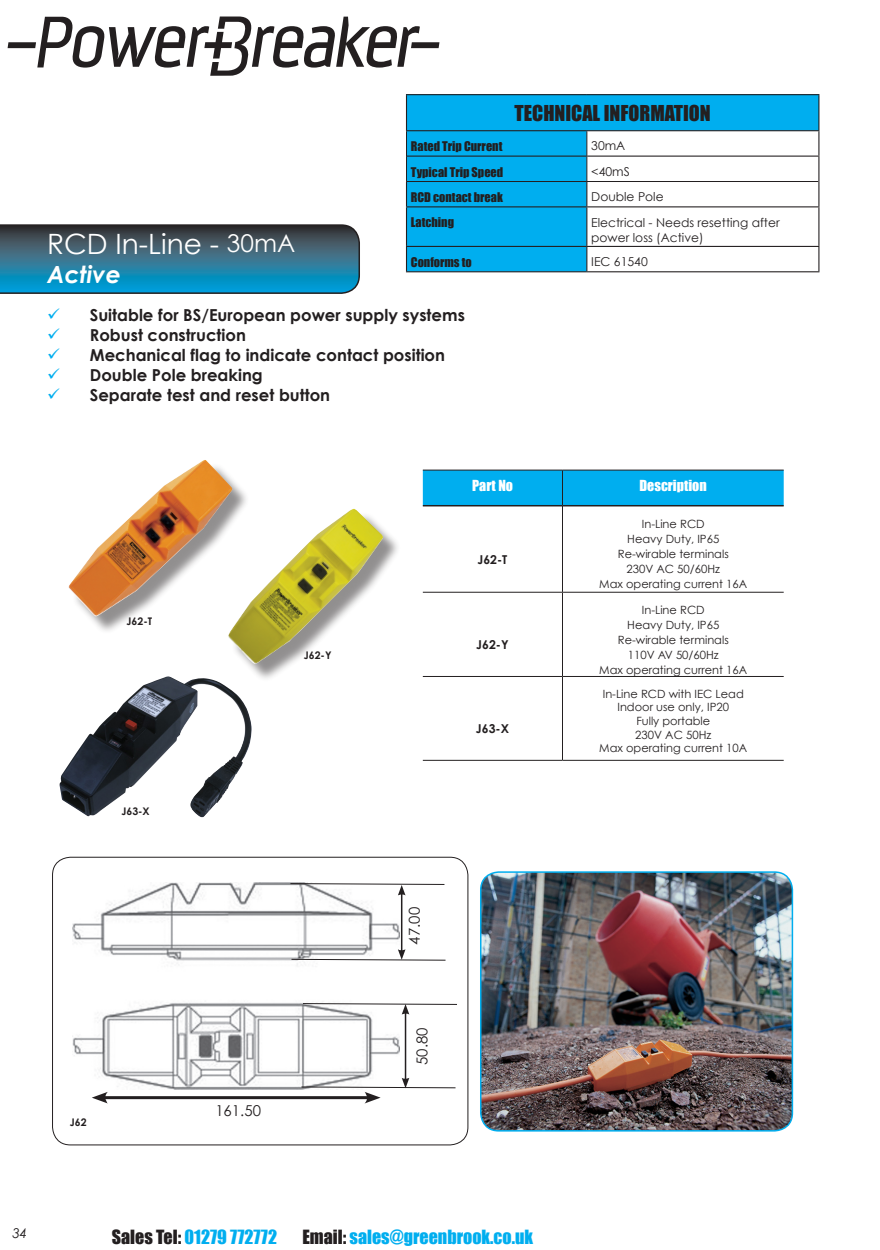
<style>
.page{position:relative;width:880px;height:1250px;background:#fff}
.page>*{position:absolute;margin:0;border:0;box-sizing:border-box;transform-origin:0 0}
.t1{font:28.05px "Century Gothic";color:#fff}
.t2{font:italic 700 23.55px "Century Gothic";color:#fff}
.t3{font:20.1px "Impact";color:#231f20}
.t4{font:18px "Impact";color:#00aeef}
.t5{font:700 16.5px "Century Gothic";color:#231f20}
.t6{font:15px "Century Gothic";color:#231f20}
.t7{font:13.95px "Impact";color:#fff}
.t8{font:italic 13.5px "Century Gothic";color:#231f20}
.t9{font:12.3px/15px "Century Gothic";color:#231f20}
.t10{font:12.3px "Impact";color:#231f20}
.t11{font:700 12.3px "Century Gothic";color:#231f20}
.t12{font:11.4px "Century Gothic";color:#231f20}
.t13{font:700 10.5px "Century Gothic";color:#231f20}
.s1{font-size:24.45px}
.s2{color:#00aeef}
.s3{color:#231f20}
</style>
<div class="page">
<svg style="left:8px;top:17px;width:431px;height:59px"></svg>
<svg style="left:0;top:224px;width:360px;height:70px;background:#2b6e88"></svg>
<div style="left:406px;top:95px;width:412px;height:36px;background:#00aeef"></div>
<hr style="left:406px;top:94px;width:180px;height:1px;background:#231f20">
<hr style="left:406px;top:95px;width:1px;height:35px;background:#231f20">
<hr style="left:586px;top:94px;width:233px;height:1px;background:#231f20">
<hr style="left:818px;top:95px;width:1px;height:35px;background:#231f20">
<hr style="left:586px;top:130px;width:233px;height:1px;background:#231f20">
<svg style="left:406px;top:131px;width:413px;height:141px"></svg>
<hr style="left:406px;top:130px;width:180px;height:1px;background:#231f20">
<div style="left:423px;top:470px;width:360px;height:35px;background:#00aeef"></div>
<hr style="left:562px;top:505px;width:221px;height:1px;background:#231f20">
<hr style="left:423px;top:505px;width:139px;height:1px;background:#231f20">
<hr style="left:423px;top:469px;width:139px;height:1px;background:#231f20">
<hr style="left:562px;top:469px;width:221px;height:1px;background:#231f20">
<hr style="left:423px;top:676px;width:139px;height:1px;background:#231f20">
<hr style="left:562px;top:676px;width:221px;height:1px;background:#231f20">
<hr style="left:423px;top:760px;width:139px;height:1px;background:#231f20">
<hr style="left:562px;top:760px;width:221px;height:1px;background:#231f20">
<hr style="left:562px;top:470px;width:1px;height:35px;background:#231f20">
<hr style="left:562px;top:505px;width:1px;height:87px;background:#231f20">
<hr style="left:562px;top:592px;width:1px;height:84px;background:#231f20">
<hr style="left:562px;top:676px;width:1px;height:84px;background:#231f20">
<hr style="left:423px;top:592px;width:139px;height:1px;background:#231f20">
<hr style="left:562px;top:592px;width:221px;height:1px;background:#231f20">
<div style="left:71px;top:462px;width:179px;height:172px;background:#231f20;opacity:.5"></div>
<img style="left:68px;top:460px;width:164px;height:156px">
<div style="left:231px;top:511px;width:170px;height:171px;background:#231f20;opacity:.5"></div>
<img style="left:228px;top:508px;width:155px;height:156px">
<img style="left:60px;top:676px;width:191px;height:141px">
<img style="left:73px;top:882px;width:326px;height:207px">
<div style="left:52px;top:856px;width:416px;height:289px;border:1px solid #231f20;border-radius:18px"></div>
<hr style="left:102px;top:1096px;width:268px;height:3px;background:#231f20">
<svg style="left:92px;top:1092px;width:16px;height:11px"></svg>
<hr style="left:401px;top:893px;width:1px;height:58px;background:#231f20">
<img style="left:480px;top:872px;width:312px;height:258px">
<div style="left:480px;top:871px;width:313px;height:260px;border:2px solid #00aeef;border-radius:18px"></div>
<svg style="left:289px;top:882px;width:156px;height:13px"></svg>
<svg style="left:291px;top:949px;width:155px;height:11px"></svg>
<hr style="left:404px;top:1012px;width:2px;height:67px;background:#231f20">
<svg style="left:301px;top:1077px;width:155px;height:26px"></svg>
<svg style="left:302px;top:1002px;width:155px;height:12px"></svg>
<p class="t1" style="left:47px;top:226px;width:249px">RCD In-Line - <span class="s1">30mA</span></p>
<p class="t2" style="left:47px;top:259px;width:75px">Active</p>
<p class="t3" style="left:514px;top:98px;width:198px">TECHNICAL INFORMATION</p>
<p class="t10" style="left:411px;top:137px;width:93px">Rated Trip Current</p>
<p class="t9" style="left:591px;top:138px;width:36px">30mA</p>
<p class="t10" style="left:411px;top:162px;width:94px">Typical Trip Speed</p>
<p class="t9" style="left:591px;top:164px;width:40px">&lt;40mS</p>
<p class="t10" style="left:411px;top:188px;width:93px">RCD contact break</p>
<p class="t9" style="left:591px;top:189px;width:74px">Double Pole</p>
<p class="t10" style="left:411px;top:213px;width:45px">Latching</p>
<p class="t9" style="left:591px;top:214px;width:190px">Electrical - Needs resetting after power loss (Active)</p>
<p class="t10" style="left:411px;top:252px;width:62px">Conforms to</p>
<p class="t9" style="left:591px;top:254px;width:58px">IEC 61540</p>
<p class="t5" style="left:47px;top:305px;width:419px"><span class="s2">✓</span> Suitable for BS/European power supply systems</p>
<p class="t5" style="left:47px;top:325px;width:200px"><span class="s2">✓</span> Robust construction</p>
<p class="t5" style="left:47px;top:344px;width:399px"><span class="s2">✓</span> Mechanical flag to indicate contact position</p>
<p class="t5" style="left:47px;top:364px;width:217px"><span class="s2">✓</span> Double Pole breaking</p>
<p class="t5" style="left:47px;top:384px;width:284px"><span class="s2">✓</span> Separate test and reset button</p>
<p class="t13" style="left:126px;top:615px;width:27px">J62-T</p>
<p class="t13" style="left:121px;top:804px;width:30px">J63-X</p>
<p class="t13" style="left:304px;top:649px;width:29px">J62-Y</p>
<p class="t7" style="left:472px;top:474px;width:42px">Part No</p>
<p class="t7" style="left:639px;top:474px;width:69px">Description</p>
<p class="t11" style="left:477px;top:552px;width:31px">J62-T</p>
<p class="t11" style="left:476px;top:637px;width:34px">J62-Y</p>
<p class="t11" style="left:476px;top:721px;width:35px">J63-X</p>
<p class="t12" style="left:641px;top:516px;width:64px">In-Line RCD</p>
<p class="t12" style="left:627px;top:531px;width:93px">Heavy Duty, IP65</p>
<p class="t12" style="left:617px;top:546px;width:112px">Re-wirable terminals</p>
<p class="t12" style="left:626px;top:561px;width:95px">230V AC 50/60Hz</p>
<p class="t12" style="left:599px;top:576px;width:149px">Max operating current 16A</p>
<p class="t12" style="left:641px;top:602px;width:64px">In-Line RCD</p>
<p class="t12" style="left:627px;top:617px;width:93px">Heavy Duty, IP65</p>
<p class="t12" style="left:617px;top:632px;width:112px">Re-wirable terminals</p>
<p class="t12" style="left:627px;top:647px;width:92px">110V AV 50/60Hz</p>
<p class="t12" style="left:599px;top:662px;width:149px">Max operating current 16A</p>
<p class="t12" style="left:602px;top:687px;width:142px">In-Line RCD with IEC Lead</p>
<p class="t12" style="left:617px;top:700px;width:113px">Indoor use only, IP20</p>
<p class="t12" style="left:636px;top:714px;width:75px">Fully portable</p>
<p class="t12" style="left:635px;top:727px;width:78px">230V AC 50Hz</p>
<p class="t12" style="left:599px;top:741px;width:149px">Max operating current 10A</p>
<p class="t13" style="left:70px;top:1115px;width:18px">J62</p>
<p class="t6" style="left:215px;top:1101px;width:47px">161.50</p>
<p class="t6" style="left:405px;top:944px;width:39px;rotate:-90deg">47.00</p>
<p class="t6" style="left:413px;top:1064px;width:39px;rotate:-90deg">50.80</p>
<p class="t8" style="left:12px;top:1224px;width:16px">34</p>
<p class="t4" style="left:112px;top:1222px;width:167px"><span class="s3">Sales Tel:</span> 01279 772772</p>
<p class="t4" style="left:302px;top:1222px;width:232px"><span class="s3">Email:</span> sales@greenbrook.co.uk</p>
</div>
